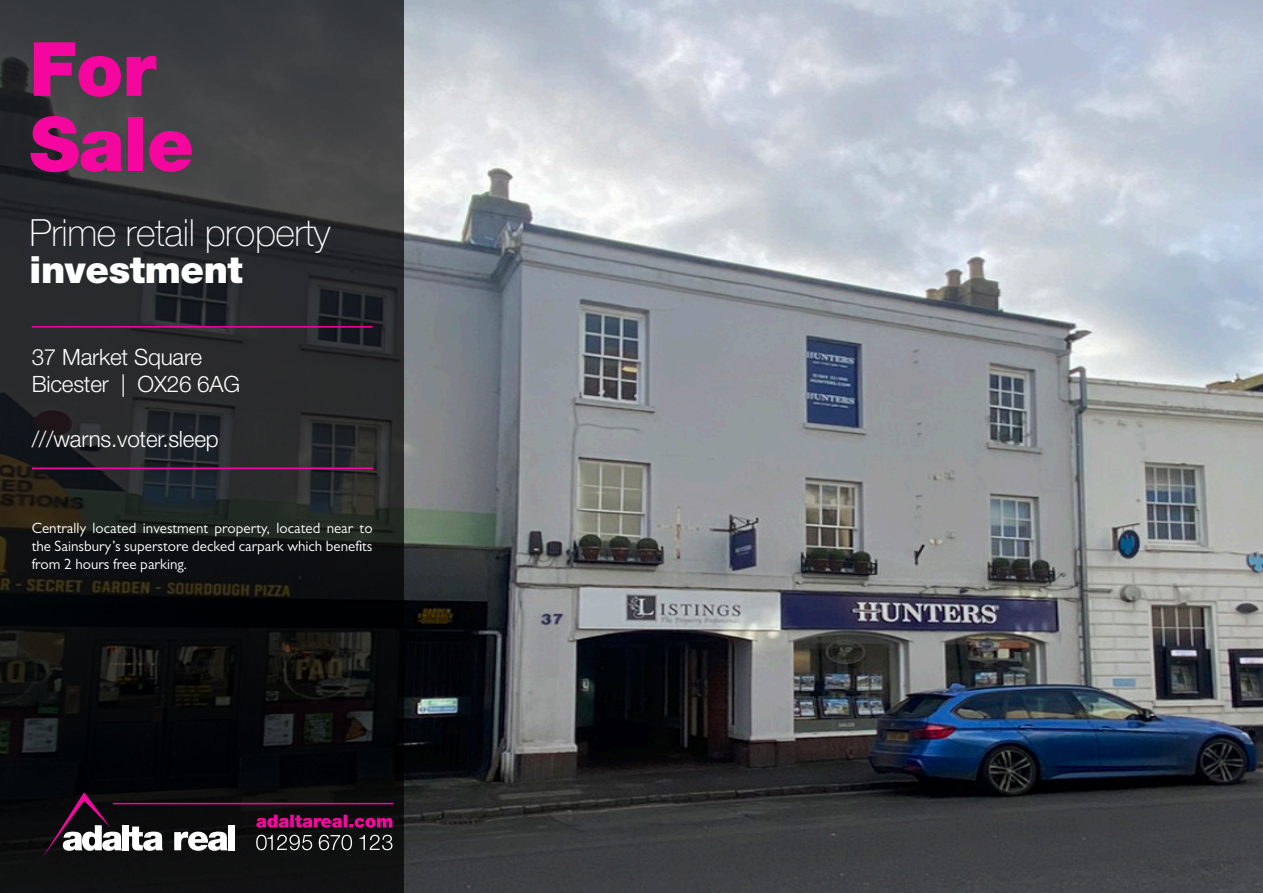
<style>
.page{position:relative;width:1263px;height:893px;background:#fff}
.page>*{position:absolute;margin:0;border:0;box-sizing:border-box;transform-origin:0 0}
.t1{font:900 75px "Helvetica Neue LT Std";letter-spacing:-.01em;color:#f5069e}
.t2{font:100 37.5px/37.5px "Helvetica Neue LT Std";letter-spacing:-.01em;color:#fff}
.t3{font:300 22.5px "Helvetica Neue LT Std";letter-spacing:-.01em;color:#fff}
.t4{font:15px/18px "Gill Sans";color:#fff;text-align:justify}
.s1{font-weight:900}
</style>
<div class="page">
<img style="left:403px;top:0;width:860px;height:893px">
<svg style="left:0;top:0;width:403px;height:893px;background:#212223"></svg>
<svg style="left:43px;top:792px;width:79px;height:65px;background:#42343e"></svg>
<div style="left:122px;top:825px;width:7px;height:25px;background:#fff"></div>
<svg style="left:129px;top:826px;width:34px;height:25px"></svg>
<svg style="left:174px;top:832px;width:54px;height:19px"></svg>
<div style="left:228px;top:825px;width:7px;height:25px;background:#fff"></div>
<svg style="left:256px;top:835px;width:136px;height:15px;background:#454646"></svg>
<svg style="left:256px;top:815px;width:136px;height:13px;background:#7f0954"></svg>
<hr style="left:113px;top:803px;width:280px;height:1px;background:#f5069e">
<hr style="left:32px;top:467px;width:341px;height:2px;background:#f5069e">
<hr style="left:32px;top:326px;width:341px;height:2px;background:#f5069e">
<p class="t1" style="left:30px;top:24px;width:128px">For</p>
<p class="t1" style="left:30px;top:99px;width:166px">Sale</p>
<p class="t2" style="left:30px;top:214px;width:303px">Prime retail property <span class="s1">investment</span></p>
<p class="t3" style="left:32px;top:343px;width:172px">37 Market Square</p>
<p class="t3" style="left:32px;top:370px;width:210px">Bicester | OX26 6AG</p>
<p class="t3" style="left:32px;top:425px;width:188px">///warns.voter.sleep</p>
<p class="t4" style="left:32px;top:519px;width:342px">Centrally located investment property, located near to the Sainsbury’s superstore decked carpark which benefits from 2 hours free parking.</p>
</div>
